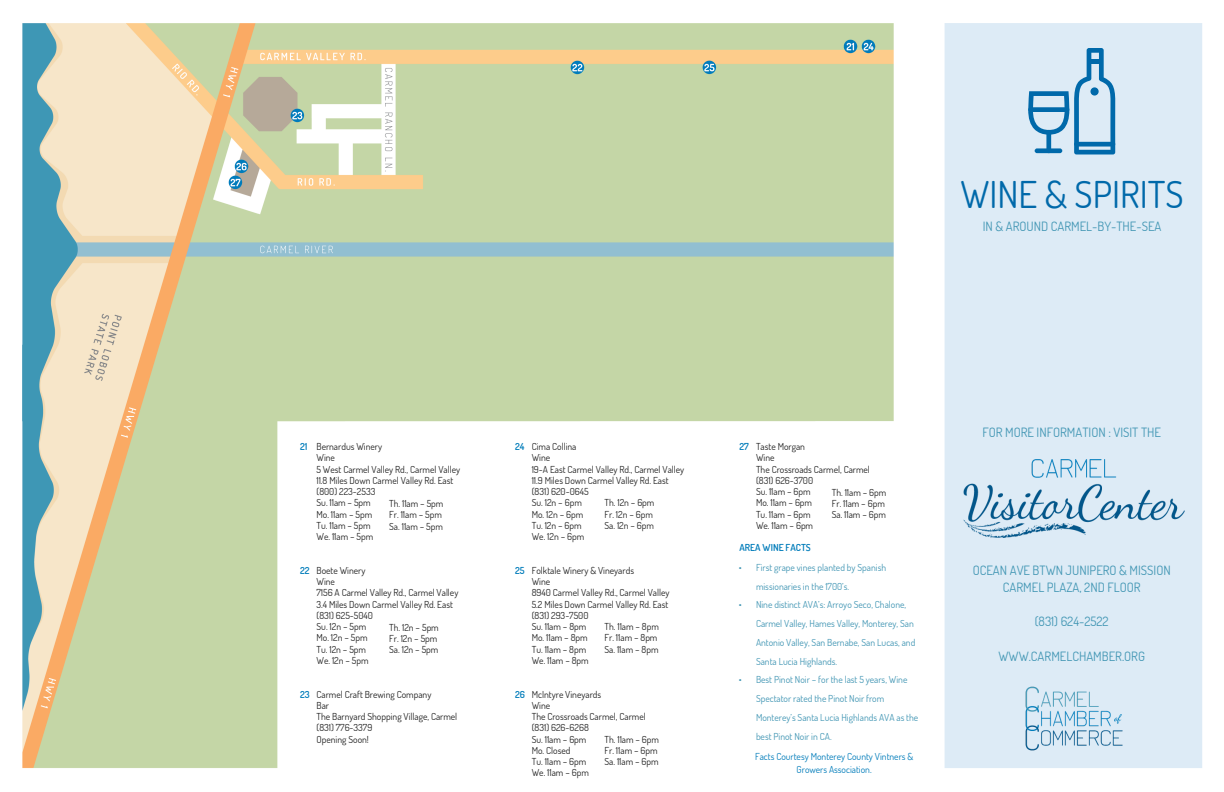
<style>
.page{position:relative;width:1224px;height:792px;background:#fff}
.page>*{position:absolute;margin:0;border:0;box-sizing:border-box;transform-origin:0 0}
.t1{font:36.9px "Dosis";color:#0069aa}
.t2{font:12.8px/17.2px "Dosis";color:#4296b4;text-align:center}
.t3{font:9.6px/11.2px "Dosis";color:#222}
.t4{font:9.6px/18.8px "Dosis";color:#4296b4}
.t5{font:9.6px/12.8px "Dosis";color:#007cba;text-align:center}
.t6{font:600 9.6px "Dosis";color:#007cba}
</style>
<div class="page">
<img style="left:22px;top:23px;width:1180px;height:745px">
<img style="left:963px;top:460px;width:222px;height:78px">
<img style="left:1022px;top:667px;width:104px;height:101px">
<svg style="left:1028px;top:48px;width:87px;height:106px;background:#a8cbe3"></svg>
<div style="left:1090px;top:59px;width:11px;height:5px;background:#0069aa"></div>
<div style="left:1074px;top:142px;width:41px;height:5px;background:#0069aa;border-radius:2px"></div>
<div style="left:1090px;top:87px;width:9px;height:9px;background:#0069aa;border-radius:50%"></div>
<img style="left:844px;top:40px;width:14px;height:14px">
<img style="left:571px;top:60px;width:14px;height:14px">
<img style="left:703px;top:60px;width:14px;height:14px">
<img style="left:235px;top:160px;width:14px;height:14px">
<img style="left:290px;top:108px;width:14px;height:14px">
<img style="left:862px;top:40px;width:14px;height:14px">
<img style="left:228px;top:176px;width:14px;height:14px">
<h1 class="t1" style="left:960px;top:170px;width:225px">WINE &amp; SPIRITS</h1>
<h2 class="t2" style="left:983px;top:217px;width:180px">IN &amp; AROUND CARMEL-BY-THE-SEA</h2>
<h2 class="t2" style="left:982px;top:423px;width:180px">FOR MORE INFORMATION : VISIT THE</h2>
<p class="t3" style="left:316px;top:441px;width:145px">Bernardus Winery<br>Wine<br>5 West Carmel Valley Rd., Carmel Valley<br>11.8 Miles Down Carmel Valley Rd. East (800) 223-2533<br>Su. 11am – 5pm<br>Mo. 11am – 5pm<br>Tu. 11am – 5pm<br>We. 11am – 5pm</p>
<p class="t3" style="left:316px;top:565px;width:143px">Boete Winery<br>Wine<br>7156 A Carmel Valley Rd., Carmel Valley<br>3.4 Miles Down Carmel Valley Rd. East (831) 625-5040<br>Su. 12n – 5pm<br>Mo. 12n – 5pm<br>Tu. 12n – 5pm<br>We. 12n – 5pm</p>
<p class="t3" style="left:316px;top:688px;width:142px">Carmel Craft Brewing Company<br>Bar<br>The Barnyard Shopping Village, Carmel (831) 776-3379<br>Opening Soon!</p>
<p class="t6" style="left:300px;top:440px;width:9px">21</p>
<p class="t3" style="left:389px;top:498px;width:56px">Th. 11am – 5pm<br>Fr. 11am – 5pm<br>Sa. 11am – 5pm</p>
<p class="t6" style="left:300px;top:564px;width:11px">22</p>
<p class="t3" style="left:389px;top:622px;width:51px">Th. 12n – 5pm<br>Fr. 12n – 5pm<br>Sa. 12n – 5pm</p>
<p class="t6" style="left:300px;top:688px;width:11px">23</p>
<p class="t3" style="left:532px;top:441px;width:154px">Cima Collina<br>Wine<br>19-A East Carmel Valley Rd., Carmel Valley<br>11.9 Miles Down Carmel Valley Rd. East (831) 620-0645<br>Su. 12n – 6pm<br>Mo. 12n – 6pm<br>Tu. 12n – 6pm<br>We. 12n – 6pm</p>
<p class="t3" style="left:532px;top:565px;width:139px">Folktale Winery &amp; Vineyards<br>Wine<br>8940 Carmel Valley Rd., Carmel Valley<br>5.2 Miles Down Carmel Valley Rd. East (831) 293-7500<br>Su. 11am – 8pm<br>Mo. 11am – 8pm<br>Tu. 11am – 8pm<br>We. 11am – 8pm</p>
<p class="t3" style="left:532px;top:688px;width:115px">McIntyre Vineyards<br>Wine<br>The Crossroads Carmel, Carmel (831) 626-6268<br>Su. 11am – 6pm<br>Mo. Closed<br>Tu. 11am – 6pm<br>We. 11am – 6pm</p>
<p class="t6" style="left:515px;top:440px;width:11px">24</p>
<p class="t3" style="left:604px;top:497px;width:51px">Th. 12n – 6pm<br>Fr. 12n – 6pm<br>Sa. 12n – 6pm</p>
<p class="t6" style="left:515px;top:564px;width:11px">25</p>
<p class="t3" style="left:604px;top:621px;width:56px">Th. 11am – 8pm<br>Fr. 11am – 8pm<br>Sa. 11am – 8pm</p>
<p class="t6" style="left:515px;top:688px;width:11px">26</p>
<p class="t3" style="left:604px;top:733px;width:56px">Th. 11am – 6pm<br>Fr. 11am – 6pm<br>Sa. 11am – 6pm</p>
<p class="t6" style="left:740px;top:440px;width:11px">27</p>
<p class="t3" style="left:756px;top:441px;width:115px">Taste Morgan<br>Wine<br>The Crossroads Carmel, Carmel (831) 626-3700<br>Su. 11am – 6pm<br>Mo. 11am – 6pm<br>Tu. 11am – 6pm<br>We. 11am – 6pm</p>
<p class="t3" style="left:832px;top:487px;width:56px">Th. 11am – 6pm<br>Fr. 11am – 6pm<br>Sa. 11am – 6pm</p>
<p class="t6" style="left:740px;top:542px;width:73px">AREA WINE FACTS</p>
<p class="t4" style="left:739px;top:558px;width:4px">•</p>
<p class="t4" style="left:739px;top:595px;width:4px">•</p>
<p class="t4" style="left:739px;top:670px;width:4px">•</p>
<p class="t4" style="left:756px;top:558px;width:164px">First grape vines planted by Spanish missionaries in the 1700’s.<br>Nine distinct AVA’s: Arroyo Seco, Chalone, Carmel Valley, Hames Valley, Monterey, San Antonio Valley, San Bernabe, San Lucas, and Santa Lucia Highlands.<br>Best Pinot Noir – for the last 5 years, Wine Spectator rated the Pinot Noir from Monterey’s Santa Lucia Highlands AVA as the best Pinot Noir in CA.</p>
<p class="t5" style="left:755px;top:750px;width:160px">Facts Courtesy Monterey County Vintners &amp;<br>Growers Association.</p>
<h2 class="t2" style="left:973px;top:561px;width:200px">OCEAN AVE BTWN JUNIPERO &amp; MISSION<br>CARMEL PLAZA, 2ND FLOOR</h2>
<h2 class="t2" style="left:1035px;top:613px;width:75px">(831) 624-2522</h2>
<h2 class="t2" style="left:999px;top:647px;width:148px">WWW.CARMELCHAMBER.ORG</h2>
</div>
